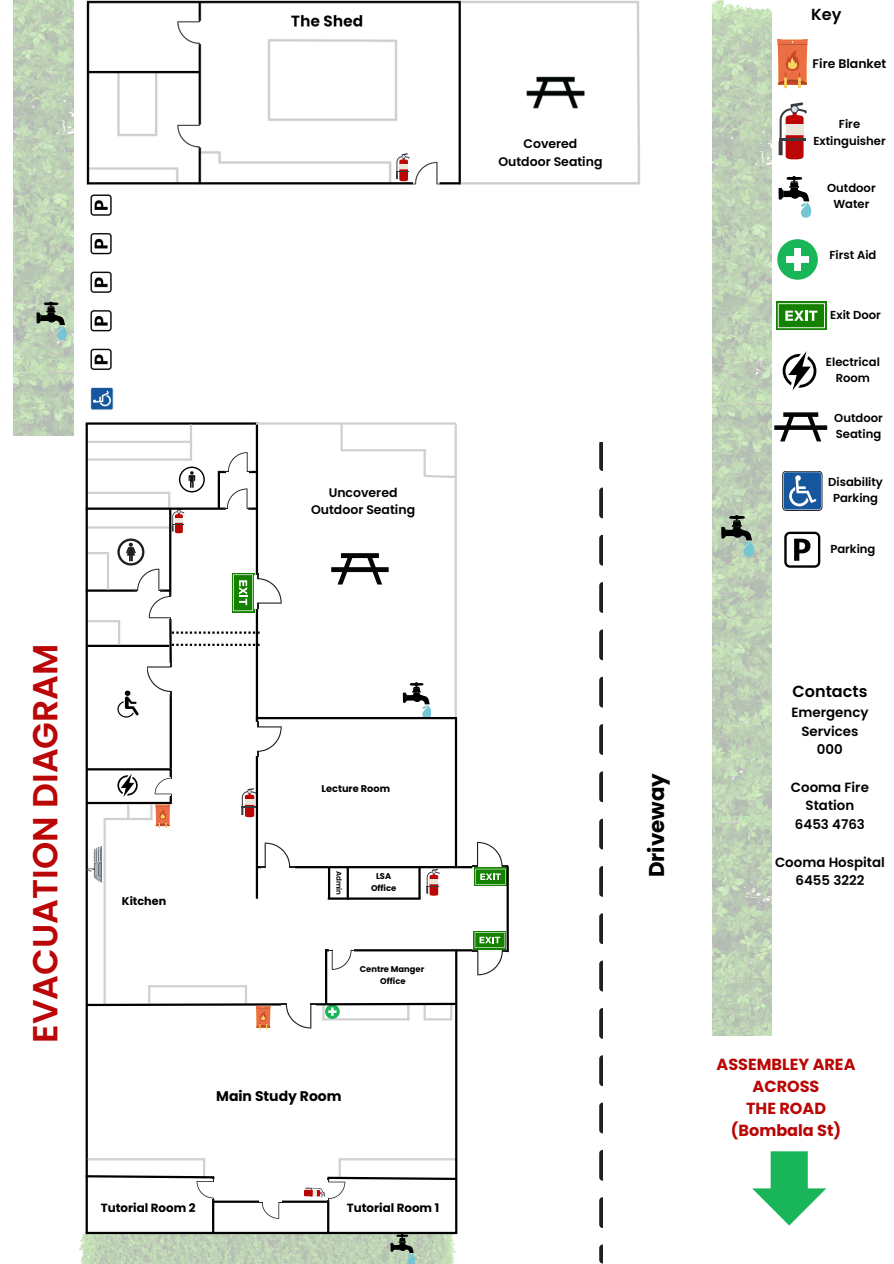
<style>
.page{position:relative;width:894px;height:1264px;background:#fff}
.page>*{position:absolute;margin:0;border:0;box-sizing:border-box;transform-origin:0 0}
.t1{font:600 34.8px "Poppins";color:#ba0606}
.t2{font:700 21.45px "Poppins";color:#000}
.t3{font:700 16.05px/22px "Poppins";color:#ba0606;text-align:center}
.t4{font:600 16.05px "Poppins";color:#000}
.t5{font:700 13.95px "Poppins";color:#000}
.t6{font:600 13.35px/18.8px "Poppins";color:#000;text-align:center}
.t7{font:600 12.45px/17.4px "Poppins";color:#000;text-align:center}
.t8{font:700 11.85px "Poppins";color:#000}
.t9{font:600 11.55px/16px "Poppins";color:#000;text-align:center}
.t10{font:700 11.1px "Poppins";color:#000}
.t11{font:700 9.75px "Poppins";color:#000}
.t12{font:700 8.4px "Poppins";color:#000}
.t13{font:600 7.2px "Poppins";color:#000}
</style>
<div class="page">
<svg style="left:599px;top:1244px;width:3px;height:19px"></svg>
<svg style="left:599px;top:443px;width:3px;height:784px"></svg>
<img style="left:14px;top:0;width:59px;height:435px">
<svg style="left:37px;top:302px;width:30px;height:38px"></svg>
<img style="left:712px;top:0;width:59px;height:1035px">
<img style="left:79px;top:1233px;width:378px;height:30px">
<svg style="left:721px;top:515px;width:32px;height:42px"></svg>
<img style="left:90px;top:194px;width:24px;height:216px">
<svg style="left:403px;top:682px;width:28px;height:35px"></svg>
<img style="left:86px;top:0;width:554px;height:185px">
<svg style="left:390px;top:1233px;width:25px;height:30px"></svg>
<hr style="left:86px;top:1231px;width:370px;height:2px;background:#000">
<hr style="left:256px;top:717px;width:200px;height:2px;background:#000">
<hr style="left:455px;top:717px;width:2px;height:150px;background:#000">
<svg style="left:474px;top:884px;width:32px;height:1px"></svg>
<hr style="left:256px;top:423px;width:2px;height:295px;background:#000">
<hr style="left:86px;top:422px;width:172px;height:2px;background:#000">
<hr style="left:87px;top:644px;width:82px;height:3px;background:#000">
<hr style="left:256px;top:718px;width:2px;height:180px;background:#000">
<hr style="left:325px;top:949px;width:130px;height:2px;background:#000">
<hr style="left:170px;top:669px;width:2px;height:99px;background:#000">
<hr style="left:87px;top:768px;width:85px;height:2px;background:#000">
<hr style="left:325px;top:949px;width:2px;height:55px;background:#000">
<hr style="left:87px;top:801px;width:84px;height:3px;background:#000">
<hr style="left:170px;top:769px;width:2px;height:35px;background:#000">
<hr style="left:212px;top:1177px;width:2px;height:56px;background:#000">
<hr style="left:327px;top:1178px;width:2px;height:55px;background:#000">
<hr style="left:214px;top:1200px;width:113px;height:2px;background:#000">
<svg style="left:241px;top:788px;width:15px;height:29px"></svg>
<hr style="left:103px;top:817px;width:3px;height:188px;background:#d0d0ce">
<svg style="left:127px;top:804px;width:2px;height:16px"></svg>
<svg style="left:150px;top:804px;width:20px;height:23px"></svg>
<hr style="left:129px;top:817px;width:23px;height:3px;background:#d0d0ce">
<hr style="left:105px;top:817px;width:23px;height:3px;background:#d0d0ce">
<svg style="left:457px;top:841px;width:50px;height:43px"></svg>
<hr style="left:86px;top:589px;width:85px;height:2px;background:#000">
<hr style="left:87px;top:526px;width:82px;height:2px;background:#d0d0ce">
<hr style="left:88px;top:552px;width:21px;height:2px;background:#d0d0ce">
<hr style="left:107px;top:553px;width:2px;height:36px;background:#d0d0ce">
<hr style="left:88px;top:620px;width:32px;height:2px;background:#d0d0ce">
<hr style="left:88px;top:440px;width:104px;height:3px;background:#d0d0ce">
<hr style="left:190px;top:424px;width:2px;height:36px;background:#d0d0ce">
<hr style="left:88px;top:458px;width:104px;height:2px;background:#d0d0ce">
<hr style="left:88px;top:491px;width:82px;height:3px;background:#d0d0ce">
<hr style="left:86px;top:423px;width:2px;height:809px;background:#000">
<hr style="left:346px;top:867px;width:3px;height:32px;background:#000">
<hr style="left:348px;top:897px;width:72px;height:2px;background:#000">
<svg style="left:117px;top:774px;width:21px;height:23px"></svg>
<div style="left:473px;top:931px;width:33px;height:18px;background:#148100"></div>
<svg style="left:331px;top:553px;width:57px;height:31px"></svg>
<hr style="left:454px;top:424px;width:2px;height:293px;background:#d0d0ce">
<hr style="left:256px;top:422px;width:200px;height:2px;background:#d0d0ce">
<hr style="left:341px;top:449px;width:85px;height:2px;background:#d0d0ce">
<hr style="left:340px;top:423px;width:2px;height:27px;background:#d0d0ce">
<hr style="left:423px;top:450px;width:2px;height:27px;background:#d0d0ce">
<svg style="left:423px;top:473px;width:34px;height:6px"></svg>
<hr style="left:418px;top:866px;width:2px;height:32px;background:#000">
<hr style="left:148px;top:985px;width:99px;height:2px;background:#d0d0ce">
<svg style="left:85px;top:986px;width:373px;height:43px"></svg>
<svg style="left:328px;top:949px;width:27px;height:20px"></svg>
<hr style="left:257px;top:866px;width:200px;height:2px;background:#000">
<div style="left:261px;top:865px;width:33px;height:5px;background:#fff"></div>
<svg style="left:260px;top:842px;width:35px;height:25px"></svg>
<hr style="left:86px;top:507px;width:170px;height:3px;background:#000">
<svg style="left:155px;top:774px;width:17px;height:23px"></svg>
<div style="left:259px;top:1199px;width:23px;height:5px;background:#fff"></div>
<svg style="left:259px;top:1201px;width:23px;height:17px"></svg>
<hr style="left:506px;top:866px;width:2px;height:86px;background:#000">
<svg style="left:87px;top:846px;width:15px;height:36px"></svg>
<hr style="left:88px;top:1158px;width:117px;height:2px;background:#d0d0ce">
<hr style="left:339px;top:1158px;width:117px;height:2px;background:#d0d0ce">
<hr style="left:338px;top:1158px;width:3px;height:20px;background:#d0d0ce">
<hr style="left:455px;top:949px;width:2px;height:284px;background:#000">
<hr style="left:203px;top:1158px;width:2px;height:20px;background:#d0d0ce">
<svg style="left:85px;top:1173px;width:131px;height:28px"></svg>
<svg style="left:117px;top:452px;width:164px;height:304px"></svg>
<svg style="left:777px;top:39px;width:30px;height:49px"></svg>
<div style="left:777px;top:239px;width:40px;height:41px;background:#19b659;border-radius:50%"></div>
<svg style="left:786px;top:248px;width:22px;height:23px"></svg>
<svg style="left:778px;top:102px;width:28px;height:58px"></svg>
<svg style="left:774px;top:412px;width:53px;height:29px"></svg>
<svg style="left:782px;top:351px;width:34px;height:39px"></svg>
<svg style="left:776px;top:302px;width:50px;height:28px"></svg>
<svg style="left:777px;top:303px;width:47px;height:25px"></svg>
<svg style="left:778px;top:176px;width:33px;height:42px"></svg>
<svg style="left:752px;top:1151px;width:74px;height:74px"></svg>
<div style="left:782px;top:471px;width:39px;height:39px;border:1px solid #231f20;border-radius:3px"></div>
<div style="left:783px;top:472px;width:37px;height:37px;background:#15569c;border-radius:2px"></div>
<svg style="left:789px;top:475px;width:27px;height:31px"></svg>
<svg style="left:784px;top:531px;width:36px;height:36px"></svg>
<hr style="left:327px;top:897px;width:20px;height:2px;background:#000">
<hr style="left:328px;top:867px;width:2px;height:31px;background:#000">
<svg style="left:396px;top:153px;width:13px;height:28px"></svg>
<svg style="left:426px;top:868px;width:13px;height:27px"></svg>
<svg style="left:455px;top:932px;width:52px;height:43px"></svg>
<svg style="left:303px;top:1175px;width:155px;height:27px"></svg>
<p class="t7" style="left:311px;top:484px;width:105px">Uncovered<br>Outdoor Seating</p>
<p class="t1" style="left:21px;top:1042px;width:401px;rotate:-90deg">EVACUATION DIAGRAM</p>
<p class="t10" style="left:122px;top:893px;width:46px">Kitchen</p>
<h5 class="t11" style="left:321px;top:782px;width:70px">Lecture Room</h5>
<p class="t13" style="left:344px;top:870px;width:26px;rotate:90deg">Admin</p>
<p class="t12" style="left:376px;top:870px;width:17px">LSA</p>
<p class="t12" style="left:371px;top:882px;width:27px">Office</p>
<p class="t12" style="left:360px;top:963px;width:66px">Centre Manger</p>
<p class="t12" style="left:380px;top:975px;width:27px">Office</p>
<p class="t5" style="left:216px;top:1086px;width:127px">Main Study Room</p>
<p class="t8" style="left:101px;top:1198px;width:96px">Tutorial Room 2</p>
<h1 class="t8" style="left:346px;top:1198px;width:94px">Tutorial Room 1</h1>
<p class="t7" style="left:498px;top:135px;width:105px">Covered<br>Outdoor Seating</p>
<p class="t2" style="left:641px;top:877px;width:106px;rotate:-90deg">Driveway</p>
<p class="t4" style="left:811px;top:3px;width:32px">Key</p>
<p class="t7" style="left:812px;top:55px;width:75px">Fire Blanket</p>
<p class="t9" style="left:813px;top:116px;width:74px">Fire<br>Extinguisher</p>
<p class="t9" style="left:826px;top:179px;width:50px">Outdoor<br>Water</p>
<p class="t9" style="left:829px;top:247px;width:48px">First Aid</p>
<p class="t9" style="left:830px;top:307px;width:52px">Exit Door</p>
<p class="t9" style="left:825px;top:354px;width:55px">Electrical<br>Room</p>
<p class="t9" style="left:834px;top:409px;width:50px;text-align:left">Outdoor<br>Seating</p>
<p class="t9" style="left:828px;top:474px;width:56px">Disability<br>Parking</p>
<p class="t9" style="left:830px;top:541px;width:47px">Parking</p>
<p class="t4" style="left:792px;top:680px;width:76px">Contacts</p>
<p class="t6" style="left:791px;top:702px;width:79px">Emergency<br>Services<br>000</p>
<h5 class="t6" style="left:790px;top:777px;width:80px">Cooma Fire<br>Station<br>6453 4763</h5>
<p class="t6" style="left:774px;top:852px;width:111px">Cooma Hospital<br>6455 3222</p>
<p class="t3" style="left:716px;top:1053px;width:140px">ASSEMBLEY AREA<br>ACROSS<br>THE ROAD (Bombala St)</p>
</div>
